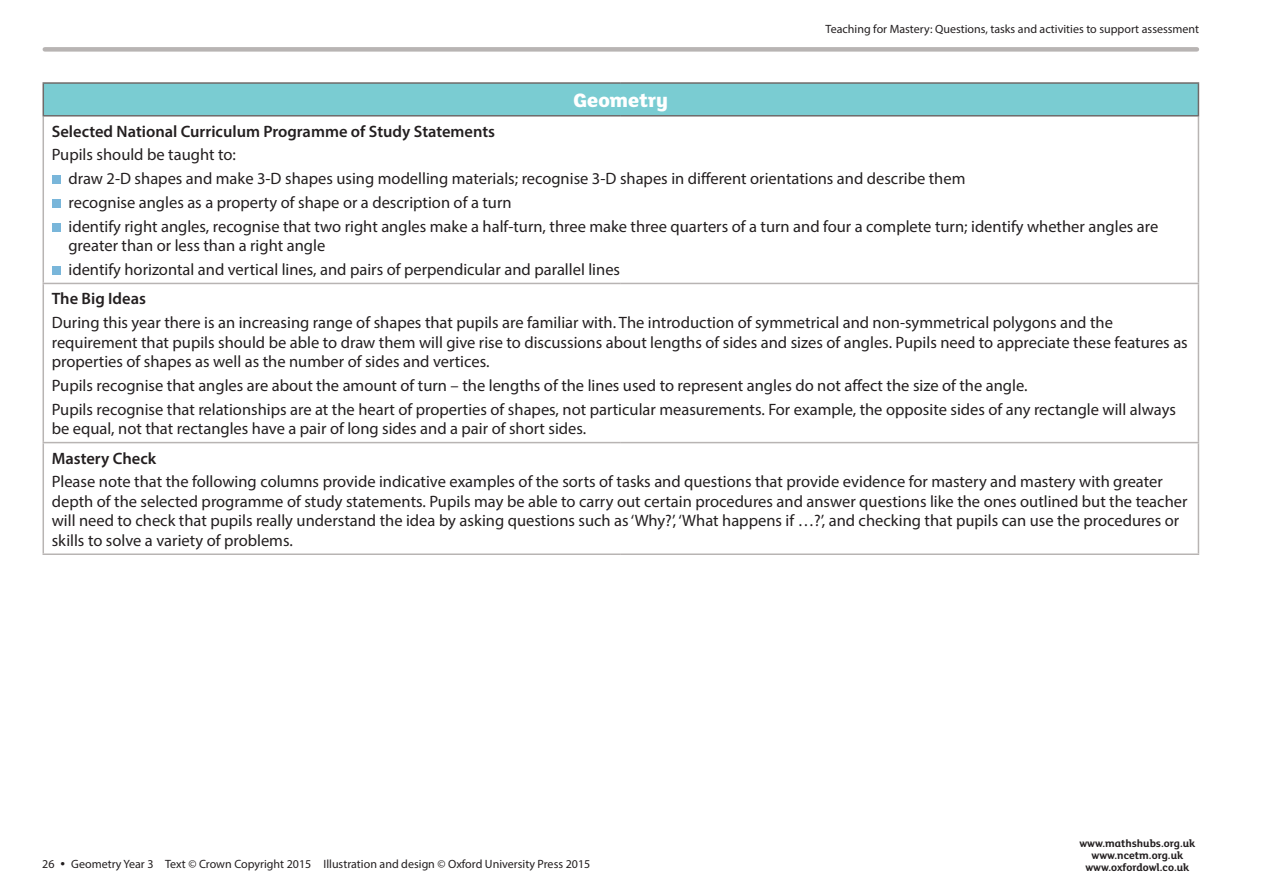
<style>
.page{position:relative;width:1263px;height:893px;background:#fff}
.page>*{position:absolute;margin:0;border:0;box-sizing:border-box;transform-origin:0 0}
.t1{font:800 21px "FS Lola Primary";color:#fff}
.t2{font:16.5px/23.7px "Myriad Pro";color:#231f20}
.t3{font:600 16.5px "Myriad Pro";color:#231f20}
.t4{font:12px "Myriad Pro";color:#231f20}
.t5{font:700 11.25px/12px "FS Lola Primary";color:#231f20;text-align:center}
.s1{font-size:16.5px}
</style>
<div class="page">
<div style="left:45px;top:47px;width:1152px;height:5px;background:#b8b4b3"></div>
<div style="left:43px;top:83px;width:1155px;height:33px;background:#7accd2"></div>
<hr style="left:43px;top:283px;width:578px;height:1px;background:#b8b4b3">
<hr style="left:621px;top:283px;width:578px;height:1px;background:#b8b4b3">
<hr style="left:43px;top:442px;width:578px;height:1px;background:#b8b4b3">
<hr style="left:621px;top:442px;width:578px;height:1px;background:#b8b4b3">
<hr style="left:43px;top:553px;width:578px;height:2px;background:#b8b4b3">
<hr style="left:621px;top:553px;width:578px;height:2px;background:#b8b4b3">
<hr style="left:43px;top:117px;width:1px;height:166px;background:#b8b4b3">
<hr style="left:1198px;top:117px;width:1px;height:166px;background:#b8b4b3">
<hr style="left:43px;top:284px;width:1px;height:158px;background:#b8b4b3">
<hr style="left:1198px;top:284px;width:1px;height:158px;background:#b8b4b3">
<hr style="left:43px;top:443px;width:1px;height:110px;background:#b8b4b3">
<hr style="left:1198px;top:443px;width:1px;height:110px;background:#b8b4b3">
<hr style="left:43px;top:82px;width:578px;height:2px;background:#6f6a69">
<hr style="left:43px;top:84px;width:1px;height:31px;background:#6f6a69">
<hr style="left:621px;top:82px;width:578px;height:2px;background:#6f6a69">
<hr style="left:1198px;top:84px;width:1px;height:31px;background:#6f6a69">
<hr style="left:43px;top:115px;width:578px;height:2px;background:#6f6a69">
<hr style="left:621px;top:115px;width:578px;height:2px;background:#6f6a69">
<div style="left:52px;top:176px;width:8px;height:8px;background:#79b6da"></div>
<div style="left:52px;top:199px;width:8px;height:9px;background:#79b6da"></div>
<div style="left:52px;top:223px;width:8px;height:9px;background:#79b6da"></div>
<div style="left:52px;top:266px;width:8px;height:9px;background:#79b6da"></div>
<p class="t1" style="left:573px;top:86px;width:96px">Geometry</p>
<p class="t4" style="left:826px;top:21px;width:375px">Teaching for Mastery: Questions, tasks and activities to support assessment</p>
<p class="t3" style="left:52px;top:121px;width:445px">Selected National Curriculum Programme of Study Statements</p>
<p class="t2" style="left:69px;top:143px;width:1091px;text-indent:-17px">Pupils should be taught to:<br>draw 2-D shapes and make 3-D shapes using modelling materials; recognise 3-D shapes in different orientations and describe them<br>recognise angles as a property of shape or a description of a turn<br>identify right angles, recognise that two right angles make a half-turn, three make three quarters of a turn and four a complete turn; identify whether angles are</p>
<p class="t2" style="left:69px;top:234px;width:553px">greater than or less than a right angle<br>identify horizontal and vertical lines, and pairs of perpendicular and parallel lines</p>
<p class="t3" style="left:52px;top:288px;width:96px">The Big Ideas</p>
<p class="t2" style="left:52px;top:313px;width:1137px;line-height:19.5px">During this year there is an increasing range of shapes that pupils are familiar with. The introduction of symmetrical and non-symmetrical polygons and the requirement that pupils should be able to draw them will give rise to discussions about lengths of sides and sizes of angles. Pupils need to appreciate these features as properties of shapes as well as the number of sides and vertices.</p>
<p class="t2" style="left:52px;top:373px;width:1125px">Pupils recognise that angles are about the amount of turn – the lengths of the lines used to represent angles do not affect the size of the angle.<br>Pupils recognise that relationships are at the heart of properties of shapes, not particular measurements. For example, the opposite sides of any rectangle will always</p>
<p class="t2" style="left:52px;top:416px;width:536px">be equal, not that rectangles have a pair of long sides and a pair of short sides.</p>
<p class="t3" style="left:52px;top:447px;width:106px">Mastery Check</p>
<p class="t2" style="left:52px;top:472px;width:1137px;line-height:19.5px">Please note that the following columns provide indicative examples of the sorts of tasks and questions that provide evidence for mastery and mastery with greater depth of the selected programme of study statements. Pupils may be able to carry out certain procedures and answer questions like the ones outlined but the teacher will need to check that pupils really understand the idea by asking questions such as ‘Why?’, ‘What happens if …?’, and checking that pupils can use the procedures or skills to solve a variety of problems.</p>
<p class="t4" style="left:42px;top:857px;width:549px">26 <span class="s1">•</span> Geometry Year 3 Text © Crown Copyright 2015 Illustration and design © Oxford University Press 2015</p>
<p class="t5" style="left:1079px;top:836px;width:118px">www.mathshubs.org.uk www.ncetm.org.uk www.oxfordowl.co.uk</p>
</div>
